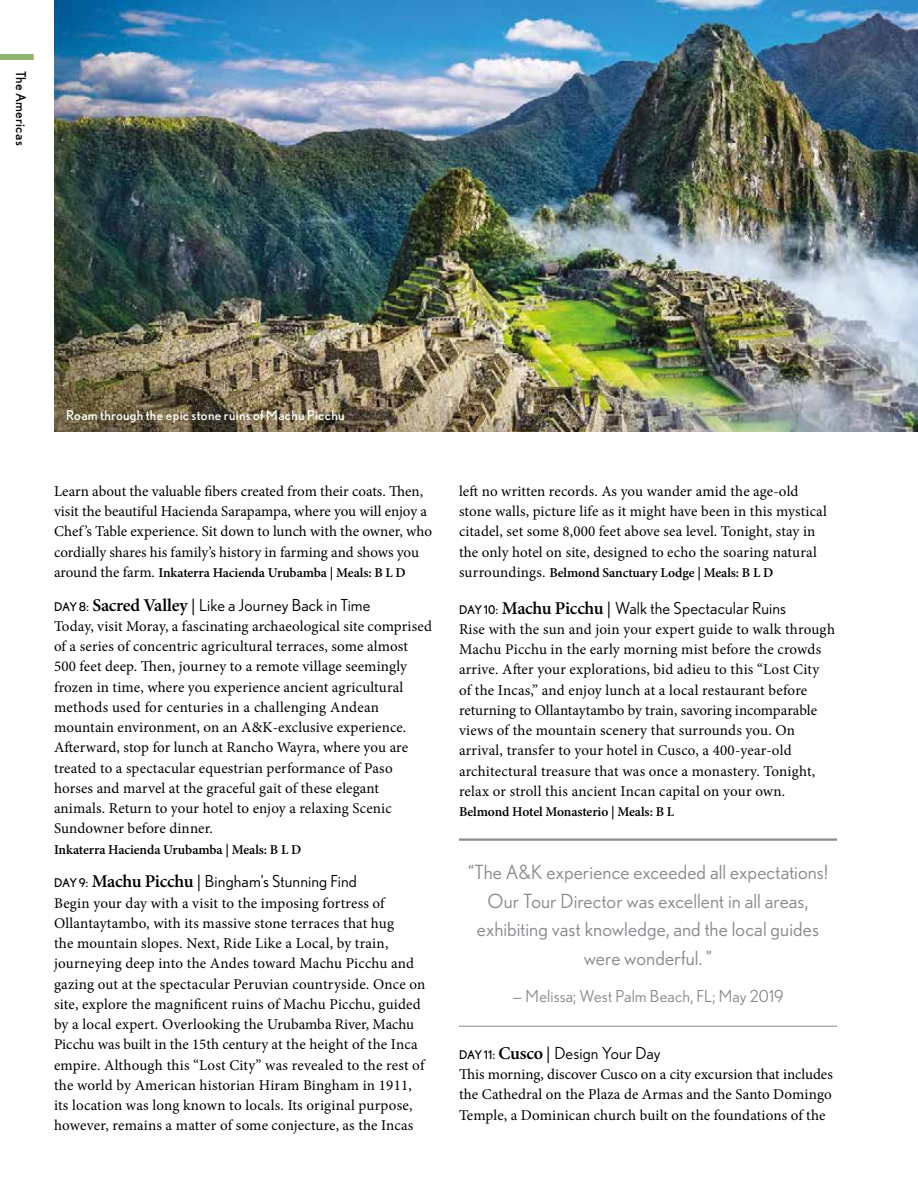
<style>
.page{position:relative;width:918px;height:1188px;background:#fff}
.page>*{position:absolute;margin:0;border:0;box-sizing:border-box;transform-origin:0 0}
.t1{font:19.5px/28.5px "Nobel";letter-spacing:.005em;color:#878a8e;text-align:center}
.t2{font:16.5px "Nobel";letter-spacing:.005em;color:#000}
.t3{font:16.5px "Nobel";letter-spacing:.01em;color:#878a8e}
.t4{font:15px/20.2px "Minion Pro";letter-spacing:.01em;color:#000}
.t5{font:600 13.5px "Minion Pro";letter-spacing:-.005em;color:#000}
.t6{font:13.5px "Nobel";letter-spacing:.025em;color:#fff}
.t7{font:13.5px "Nobel";letter-spacing:.02em;color:#000}
.s1{font-weight:400;font-size:15px}
.s2{font-size:12px}
.s3{font-family:"Minion Pro";font-weight:600;font-size:18px}
.s4{font-family:"Minion Pro";font-weight:500}
</style>
<div class="page">
<div style="left:0;top:54px;width:34px;height:6px;background:#90b574"></div>
<img style="left:54px;top:0;width:864px;height:432px">
<hr style="left:459px;top:838px;width:378px;height:3px;background:#878a8e">
<hr style="left:459px;top:1026px;width:378px;height:1px;background:#878a8e">
<p class="t7" style="left:29px;top:70px;width:76px;rotate:90deg">The Americas</p>
<p class="t6" style="left:66px;top:407px;width:280px">Roam through the epic stone ruins of Machu Picchu</p>
<p class="t4" style="left:54px;top:481px;width:380px">Learn about the valuable fibers created from their coats. Then, visit the beautiful Hacienda Sarapampa, where you will enjoy a Chef ’s Table experience. Sit down to lunch with the owner, who cordially shares his family’s history in farming and shows you</p>
<p class="t5" style="left:54px;top:564px;width:353px"><span class="s1">around the farm.</span> Inkaterra Hacienda Urubamba | Meals: B L D</p>
<p class="t2" style="left:54px;top:595px;width:318px"><span class="s2">DAY 8:</span> <span class="s3">Sacred Valley</span> <span class="s4">|</span> Like a Journey Back in Time</p>
<p class="t4" style="left:54px;top:616px;width:379px">Today, visit Moray, a fascinating archaeological site comprised of a series of concentric agricultural terraces, some almost 500 feet deep. Then, journey to a remote village seemingly frozen in time, where you experience ancient agricultural methods used for centuries in a challenging Andean mountain environment, on an A&amp;K-exclusive experience.<br>Afterward, stop for lunch at Rancho Wayra, where you are treated to a spectacular equestrian performance of Paso horses and marvel at the graceful gait of these elegant animals. Return to your hotel to enjoy a relaxing Scenic Sundowner before dinner.</p>
<p class="t5" style="left:54px;top:841px;width:249px">Inkaterra Hacienda Urubamba | Meals: B L D</p>
<p class="t2" style="left:54px;top:871px;width:305px"><span class="s2">DAY 9:</span> <span class="s3">Machu Picchu</span> <span class="s4">|</span> Bingham’s Stunning Find</p>
<p class="t4" style="left:54px;top:893px;width:373px">Begin your day with a visit to the imposing fortress of Ollantaytambo, with its massive stone terraces that hug<br>the mountain slopes. Next, Ride Like a Local, by train, journeying deep into the Andes toward Machu Picchu and gazing out at the spectacular Peruvian countryside. Once on site, explore the magnificent ruins of Machu Picchu, guided by a local expert. Overlooking the Urubamba River, Machu Picchu was built in the 15th century at the height of the Inca empire. Although this “Lost City” was revealed to the rest of the world by American historian Hiram Bingham in 1911, its location was long known to locals. Its original purpose, however, remains a matter of some conjecture, as the Incas</p>
<p class="t4" style="left:459px;top:481px;width:369px">left no written records. As you wander amid the age-old stone walls, picture life as it might have been in this mystical citadel, set some 8,000 feet above sea level. Tonight, stay in the only hotel on site, designed to echo the soaring natural</p>
<p class="t5" style="left:459px;top:564px;width:316px"><span class="s1">surroundings.</span> Belmond Sanctuary Lodge | Meals: B L D</p>
<p class="t2" style="left:459px;top:598px;width:329px"><span class="s2">DAY 10:</span> <span class="s3">Machu Picchu</span> <span class="s4">|</span> Walk the Spectacular Ruins</p>
<p class="t4" style="left:459px;top:619px;width:378px">Rise with the sun and join your expert guide to walk through Machu Picchu in the early morning mist before the crowds arrive. After your explorations, bid adieu to this “Lost City of the Incas,” and enjoy lunch at a local restaurant before returning to Ollantaytambo by train, savoring incomparable views of the mountain scenery that surrounds you. On arrival, transfer to your hotel in Cusco, a 400-year-old architectural treasure that was once a monastery. Tonight, relax or stroll this ancient Incan capital on your own.</p>
<p class="t5" style="left:459px;top:804px;width:217px">Belmond Hotel Monasterio | Meals: B L</p>
<h1 class="t1" style="left:468px;top:858px;width:361px">“The A&amp;K experience exceeded all expectations!<br>Our Tour Director was excellent in all areas, exhibiting vast knowledge, and the local guides were wonderful. ”</h1>
<p class="t3" style="left:512px;top:986px;width:273px">— Melissa; West Palm Beach, FL; May 2019</p>
<p class="t2" style="left:459px;top:1043px;width:203px"><span class="s2">DAY 11:</span> <span class="s3">Cusco</span> <span class="s4">|</span> Design Your Day</p>
<p class="t4" style="left:459px;top:1064px;width:375px;text-align:justify">This morning, discover Cusco on a city excursion that includes the Cathedral on the Plaza de Armas and the Santo Domingo Temple, a Dominican church built on the foundations of the</p>
</div>
